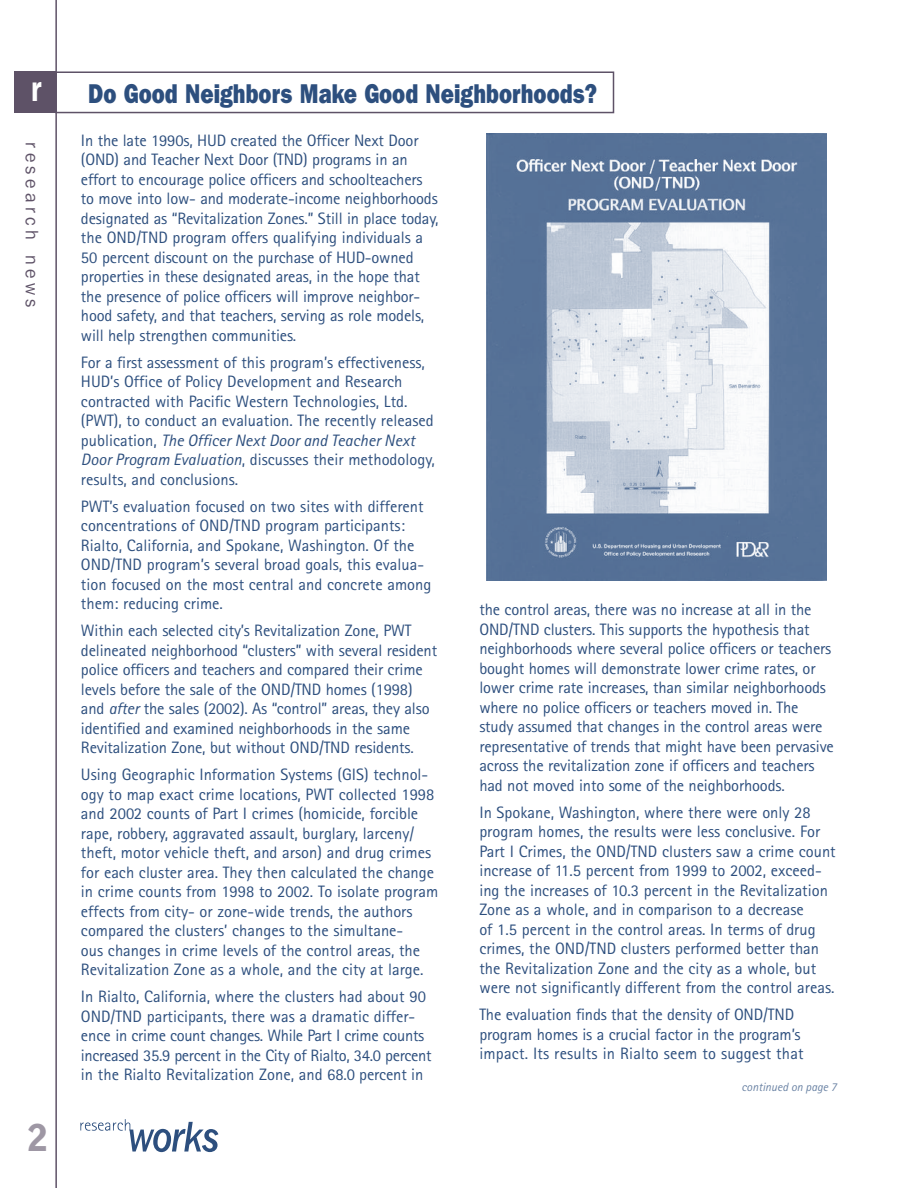
<style>
.page{position:relative;width:918px;height:1188px;background:#fff}
.page>*{position:absolute;margin:0;border:0;box-sizing:border-box;transform-origin:0 0}
.t1{font:900 36.75px "Bell Gothic BT";color:#9e97a4}
.t2{font:600 36px "Franklin Gothic IT Cby BT";color:#fff;scale:.8 1}
.article_head{font:800 27px "Franklin Gothic IT Cby BT";color:#2d4f7e;scale:.8 1}
.t3{font:18px "Franklin Gothic IT Cby BT";letter-spacing:.25em;color:#5e5267}
.body_text{font:16.5px/19.5px "Rotis Sans Serif";color:#2d4f7e}
.t4{font:italic 12px "Rotis Sans Serif";color:#6c84a5}
.s1{font-style:italic}
</style>
<div class="page">
<hr style="left:55px;top:0;width:2px;height:1188px;background:#5e5267">
<div style="left:15px;top:71px;width:41px;height:42px;background:#5e5267"></div>
<svg style="left:80px;top:1119px;width:138px;height:33px"></svg>
<div style="left:55px;top:71px;width:559px;height:42px;border:2px solid #5e5267"></div>
<img style="left:487px;top:133px;width:340px;height:447px">
<p class="t2" style="left:31px;top:66px;width:15px">r</p>
<p class="article_head" style="left:88px;top:76px;width:637px">Do Good Neighbors Make Good Neighborhoods?</p>
<p class="t3" style="left:43px;top:142px;width:166px;rotate:90deg">research news</p>
<p class="body_text" style="left:81px;top:130px;width:359px">In the late 1990s, HUD created the Officer Next Door (OND) and Teacher Next Door (TND) programs in an effort to encourage police officers and schoolteachers to move into low- and moderate-income neighborhoods designated as “Revitalization Zones.” Still in place today, the OND/TND program offers qualifying individuals a 50 percent discount on the purchase of HUD-owned properties in these designated areas, in the hope that the presence of police officers will improve neighbor&shy;hood safety, and that teachers, serving as role models, will help strengthen communities.</p>
<p class="body_text" style="left:81px;top:352px;width:355px">For a first assessment of this program’s effectiveness, HUD’s Office of Policy Development and Research contracted with Pacific Western Technologies, Ltd. (PWT), to conduct an evaluation. The recently released publication, <span class="s1">The Officer Next Door and Teacher Next Door Program Evaluation</span>, discusses their methodology, results, and conclusions.</p>
<p class="body_text" style="left:81px;top:496px;width:352px">PWT’s evaluation focused on two sites with different concentrations of OND/TND program participants:<br>Rialto, California, and Spokane, Washington. Of the OND/TND program’s several broad goals, this evalua&shy;tion focused on the most central and concrete among them: reducing crime.</p>
<p class="body_text" style="left:81px;top:621px;width:358px">Within each selected city’s Revitalization Zone, PWT delineated neighborhood “clusters” with several resident police officers and teachers and compared their crime levels before the sale of the OND/TND homes (1998) and <span class="s1">after</span> the sales (2002). As “control” areas, they also identified and examined neighborhoods in the same Revitalization Zone, but without OND/TND residents.</p>
<p class="body_text" style="left:81px;top:765px;width:359px">Using Geographic Information Systems (GIS) technol&shy;ogy to map exact crime locations, PWT collected 1998 and 2002 counts of Part I crimes (homicide, forcible rape, robbery, aggravated assault, burglary, larceny/ theft, motor vehicle theft, and arson) and drug crimes for each cluster area. They then calculated the change in crime counts from 1998 to 2002. To isolate program effects from city- or zone-wide trends, the authors compared the clusters’ changes to the simultane-<br>ous changes in crime levels of the control areas, the Revitalization Zone as a whole, and the city at large.</p>
<p class="body_text" style="left:81px;top:987px;width:352px">In Rialto, California, where the clusters had about 90<br>OND/TND participants, there was a dramatic differ&shy;ence in crime count changes. While Part I crime counts increased 35.9 percent in the City of Rialto, 34.0 percent in the Rialto Revitalization Zone, and 68.0 percent in</p>
<p class="body_text" style="left:479px;top:600px;width:356px">the control areas, there was no increase at all in the OND/TND clusters. This supports the hypothesis that neighborhoods where several police officers or teachers bought homes will demonstrate lower crime rates, or lower crime rate increases, than similar neighborhoods where no police officers or teachers moved in. The study assumed that changes in the control areas were representative of trends that might have been pervasive across the revitalization zone if officers and teachers had not moved into some of the neighborhoods.</p>
<p class="body_text" style="left:479px;top:802px;width:358px">In Spokane, Washington, where there were only 28 program homes, the results were less conclusive. For Part I Crimes, the OND/TND clusters saw a crime count increase of 11.5 percent from 1999 to 2002, exceed&shy;ing the increases of 10.3 percent in the Revitalization Zone as a whole, and in comparison to a decrease<br>of 1.5 percent in the control areas. In terms of drug crimes, the OND/TND clusters performed better than the Revitalization Zone and the city as a whole, but were not significantly different from the control areas.</p>
<p class="body_text" style="left:479px;top:1005px;width:326px">The evaluation finds that the density of OND/TND program homes is a crucial factor in the program’s impact. Its results in Rialto seem to suggest that</p>
<p class="t4" style="left:742px;top:1080px;width:97px">continued on page 7</p>
<p class="t1" style="left:27px;top:1115px;width:22px">2</p>
</div>
